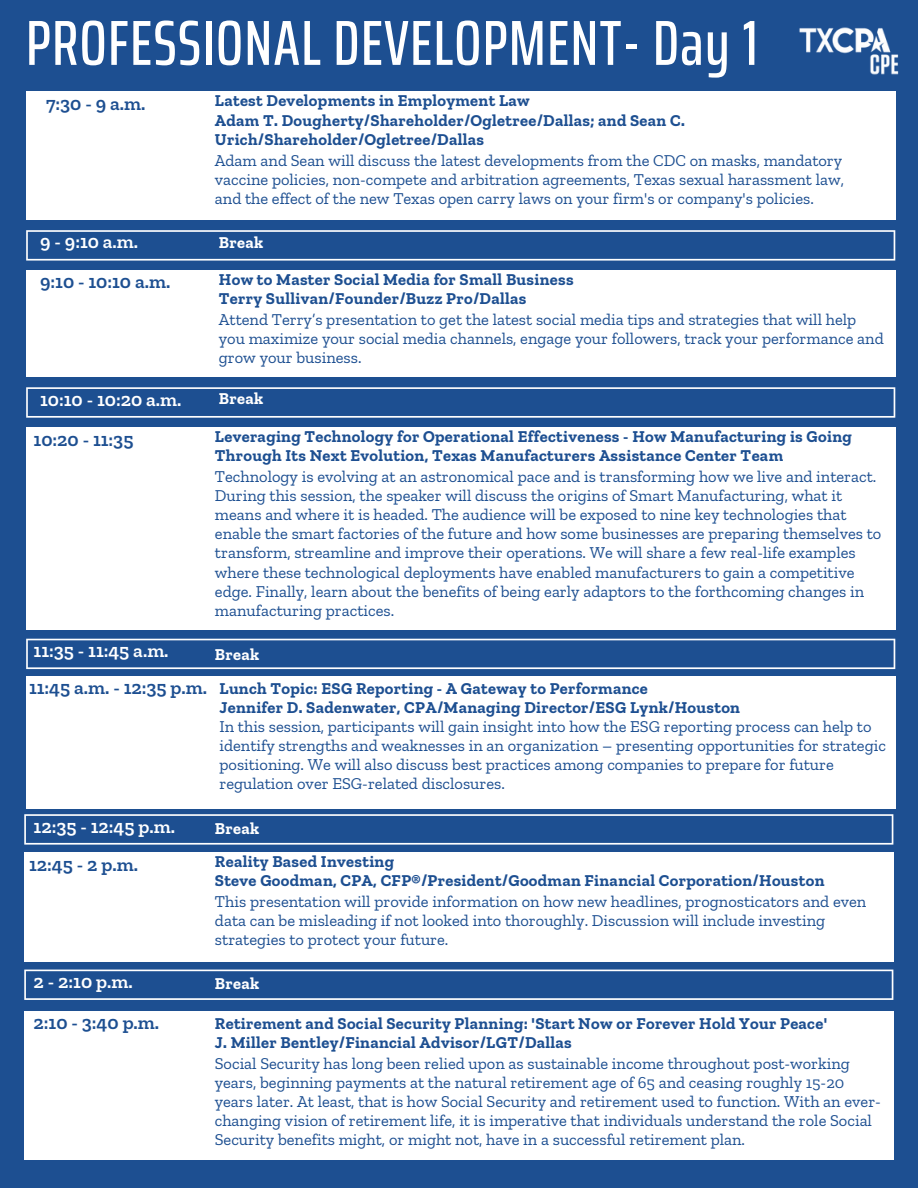
<style>
.page{position:relative;width:918px;height:1188px;background:#1d4f91}
.page>*{position:absolute;margin:0;border:0;box-sizing:border-box;transform-origin:0 0}
.t1{font:500 extra-condensed 63.75px "Saira";letter-spacing:.02em;color:#fff}
.t2{font:600 19.5px "Zilla Slab";color:#1d4f91}
.t3{font:600 19.5px "Zilla Slab";color:#fff}
.t4{font:16.5px/19.2px "Zilla Slab";color:#1d4f91}
.t5{font:700 16.5px/19.2px "Zilla Slab";letter-spacing:.02em;color:#1d4f91}
.t6{font:700 16.5px "Zilla Slab";letter-spacing:.02em;color:#fff}
</style>
<div class="page">
<div style="left:26px;top:92px;width:870px;height:128px;background:#fff"></div>
<svg style="left:26px;top:230px;width:869px;height:31px"></svg>
<div style="left:26px;top:270px;width:870px;height:107px;background:#fff"></div>
<svg style="left:26px;top:387px;width:869px;height:31px"></svg>
<div style="left:26px;top:428px;width:870px;height:202px;background:#fff"></div>
<svg style="left:26px;top:639px;width:869px;height:30px"></svg>
<div style="left:26px;top:676px;width:870px;height:133px;background:#fff"></div>
<img style="left:783px;top:27px;width:116px;height:65px">
<svg style="left:24px;top:814px;width:869px;height:31px"></svg>
<div style="left:24px;top:852px;width:870px;height:110px;background:#fff"></div>
<svg style="left:24px;top:970px;width:869px;height:30px"></svg>
<div style="left:24px;top:1011px;width:870px;height:148px;background:#fff"></div>
<p class="t1" style="left:26px;top:-7px;width:733px">PROFESSIONAL DEVELOPMENT- Day 1</p>
<p class="t2" style="left:46px;top:92px;width:101px">7:30 - 9 a.m.</p>
<p class="t5" style="left:215px;top:91px;width:316px">Latest Developments in Employment Law</p>
<p class="t5" style="left:215px;top:110px;width:471px">Adam T. Dougherty/Shareholder/Ogletree/Dallas; and Sean C.<br>Urich/Shareholder/Ogletree/Dallas</p>
<p class="t4" style="left:215px;top:150px;width:631px;text-align:justify">Adam and Sean will discuss the latest developments from the CDC on masks, mandatory vaccine policies, non-compete and arbitration agreements, Texas sexual harassment law, and the effect of the new Texas open carry laws on your firm's or company's policies.</p>
<p class="t3" style="left:40px;top:230px;width:100px">9 - 9:10 a.m.</p>
<p class="t6" style="left:219px;top:233px;width:46px">Break</p>
<p class="t2" style="left:40px;top:270px;width:132px">9:10 - 10:10 a.m.</p>
<p class="t5" style="left:219px;top:269px;width:356px">How to Master Social Media for Small Business</p>
<p class="t5" style="left:219px;top:288px;width:309px">Terry Sullivan/Founder/Buzz Pro/Dallas</p>
<p class="t4" style="left:219px;top:310px;width:666px">Attend Terry’s presentation to get the latest social media tips and strategies that will help you maximize your social media channels, engage your followers, track your performance and grow your business.</p>
<p class="t3" style="left:40px;top:387px;width:143px">10:10 - 10:20 a.m.</p>
<p class="t6" style="left:219px;top:389px;width:46px">Break</p>
<p class="t2" style="left:34px;top:428px;width:101px">10:20 - 11:35</p>
<p class="t5" style="left:215px;top:427px;width:638px">Leveraging Technology for Operational Effectiveness - How Manufacturing is Going<br>Through Its Next Evolution, Texas Manufacturers Assistance Center Team</p>
<p class="t4" style="left:215px;top:467px;width:668px">Technology is evolving at an astronomical pace and is transforming how we live and interact.<br>During this session, the speaker will discuss the origins of Smart Manufacturing, what it means and where it is headed. The audience will be exposed to nine key technologies that enable the smart factories of the future and how some businesses are preparing themselves to transform, streamline and improve their operations. We will share a few real-life examples where these technological deployments have enabled manufacturers to gain a competitive edge. Finally, learn about the benefits of being early adaptors to the forthcoming changes in manufacturing practices.</p>
<p class="t3" style="left:34px;top:639px;width:136px">11:35 - 11:45 a.m.</p>
<p class="t6" style="left:215px;top:644px;width:46px">Break</p>
<p class="t2" style="left:29px;top:676px;width:180px">11:45 a.m. - 12:35 p.m.</p>
<p class="t5" style="left:219px;top:679px;width:430px">Lunch Topic: ESG Reporting - A Gateway to Performance</p>
<p class="t5" style="left:219px;top:698px;width:522px">Jennifer D. Sadenwater, CPA/Managing Director/ESG Lynk/Houston</p>
<p class="t4" style="left:219px;top:717px;width:668px">In this session, participants will gain insight into how the ESG reporting process can help to identify strengths and weaknesses in an organization – presenting opportunities for strategic positioning. We will also discuss best practices among companies to prepare for future regulation over ESG-related disclosures.</p>
<p class="t3" style="left:34px;top:814px;width:143px">12:35 - 12:45 p.m.</p>
<p class="t6" style="left:215px;top:819px;width:46px">Break</p>
<p class="t2" style="left:29px;top:852px;width:110px">12:45 - 2 p.m.</p>
<p class="t5" style="left:215px;top:852px;width:181px">Reality Based Investing</p>
<p class="t5" style="left:215px;top:871px;width:611px">Steve Goodman, CPA, CFP®/President/Goodman Financial Corporation/Houston</p>
<p class="t4" style="left:215px;top:891px;width:653px">This presentation will provide information on how new headlines, prognosticators and even data can be misleading if not looked into thoroughly. Discussion will include investing strategies to protect your future.</p>
<p class="t3" style="left:34px;top:969px;width:101px">2 - 2:10 p.m.</p>
<p class="t6" style="left:215px;top:974px;width:46px">Break</p>
<p class="t2" style="left:34px;top:1011px;width:127px">2:10 - 3:40 p.m.</p>
<p class="t5" style="left:215px;top:1014px;width:614px">Retirement and Social Security Planning: 'Start Now or Forever Hold Your Peace'</p>
<p class="t5" style="left:215px;top:1033px;width:358px">J. Miller Bentley/Financial Advisor/LGT/Dallas</p>
<p class="t4" style="left:215px;top:1053px;width:668px">Social Security has long been relied upon as sustainable income throughout post-working years, beginning payments at the natural retirement age of 65 and ceasing roughly 15-20 years later. At least, that is how Social Security and retirement used to function. With an ever&shy;changing vision of retirement life, it is imperative that individuals understand the role Social Security benefits might, or might not, have in a successful retirement plan.</p>
<p class="t4" style="left:225px;top:874px;width:623px">fairness opinions in an M&amp;A context, financial due diligence and Quality of Earnings repo ts. We will br efly discuss data nalytics as applied to valuation and value creation.</p>
</div>
